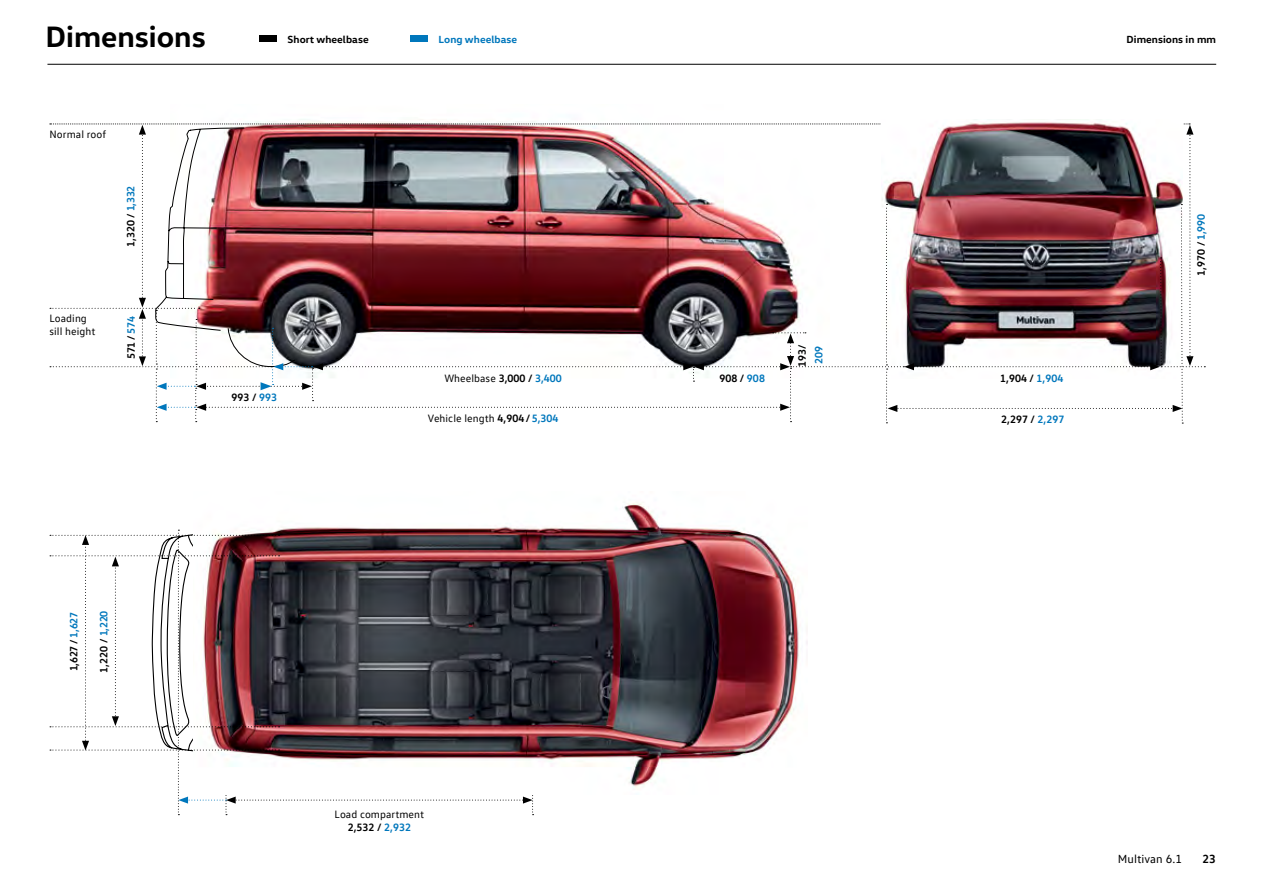
<style>
.page{position:relative;width:1263px;height:893px;background:#fff}
.page>*{position:absolute;margin:0;border:0;box-sizing:border-box;transform-origin:0 0}
.t1{font:700 30px "VW Head";color:#000}
.t2{font:12px "VW Text";letter-spacing:.005em;color:#000}
.t3{font:700 12px "VW Text";color:#000}
.t4{font:10.8px/13px "VW Text";letter-spacing:.005em;color:#000}
.t5{font:700 10.8px "VW Text";letter-spacing:.005em;color:#000}
.t6{font:700 10.8px "VW Text";color:#0077bc}
.t7{font:700 10.5px "VW Head";letter-spacing:.005em;color:#000}
.t8{font:700 10.5px "VW Head";letter-spacing:.005em;color:#0077bc}
.s1{color:#0077bc}
.s2{font-weight:700}
.s3{font-weight:700;color:#0077bc}
</style>
<div class="page">
<hr style="left:47px;top:64px;width:1169px;height:1px;background:#000">
<div style="left:411px;top:36px;width:17px;height:6px;background:#0077bc"></div>
<div style="left:260px;top:36px;width:17px;height:6px;background:#000"></div>
<img style="left:50px;top:124px;width:1155px;height:300px">
<img style="left:283px;top:502px;width:525px;height:287px">
<svg style="left:50px;top:528px;width:484px;height:287px"></svg>
<h1 class="t1" style="left:46px;top:17px;width:162px">Dimensions</h1>
<p class="t7" style="left:288px;top:32px;width:83px">Short wheelbase</p>
<p class="t8" style="left:438px;top:32px;width:80px">Long wheelbase</p>
<p class="t7" style="left:1126px;top:32px;width:91px">Dimensions in mm</p>
<p class="t4" style="left:50px;top:128px;width:58px">Normal roof</p>
<p class="t5" style="left:124px;top:247px;width:63px;rotate:-90deg">1,320 / <span class="s1">1,332</span></p>
<p class="t4" style="left:50px;top:312px;width:47px">Loading sill height</p>
<p class="t5" style="left:124px;top:359px;width:44px;rotate:-90deg">571 / <span class="s1">574</span></p>
<p class="t5" style="left:67px;top:671px;width:61px;rotate:-90deg">1,627 / <span class="s1">1,627</span></p>
<p class="t5" style="left:97px;top:673px;width:63px;rotate:-90deg">1,220 / <span class="s1">1,220</span></p>
<p class="t5" style="left:232px;top:390px;width:47px">993 / <span class="s1">993</span></p>
<p class="t4" style="left:444px;top:371px;width:119px">Wheelbase <span class="s2">3,000 /</span> <span class="s3">3,400</span></p>
<p class="t4" style="left:428px;top:411px;width:132px">Vehicle length <span class="s2">4,904/</span><span class="s3">5,304</span></p>
<p class="t4" style="left:335px;top:808px;width:91px;text-align:center">Load compartment<br><span class="s2">2,532 /</span> <span class="s3">2,932</span></p>
<p class="t5" style="left:719px;top:371px;width:47px">908 / <span class="s1">908</span></p>
<p class="t5" style="left:795px;top:367px;width:24px;rotate:-90deg">193/</p>
<p class="t6" style="left:812px;top:364px;width:19px;rotate:-90deg">209</p>
<p class="t5" style="left:1000px;top:371px;width:65px">1,904 / <span class="s1">1,904</span></p>
<p class="t5" style="left:1001px;top:413px;width:65px">2,297 / <span class="s1">2,297</span></p>
<p class="t5" style="left:1194px;top:276px;width:63px;rotate:-90deg">1,970 / <span class="s1">1,990</span></p>
<p class="t2" style="left:1118px;top:852px;width:66px">Multivan 6.1</p>
<p class="t3" style="left:1202px;top:851px;width:15px">23</p>
</div>
